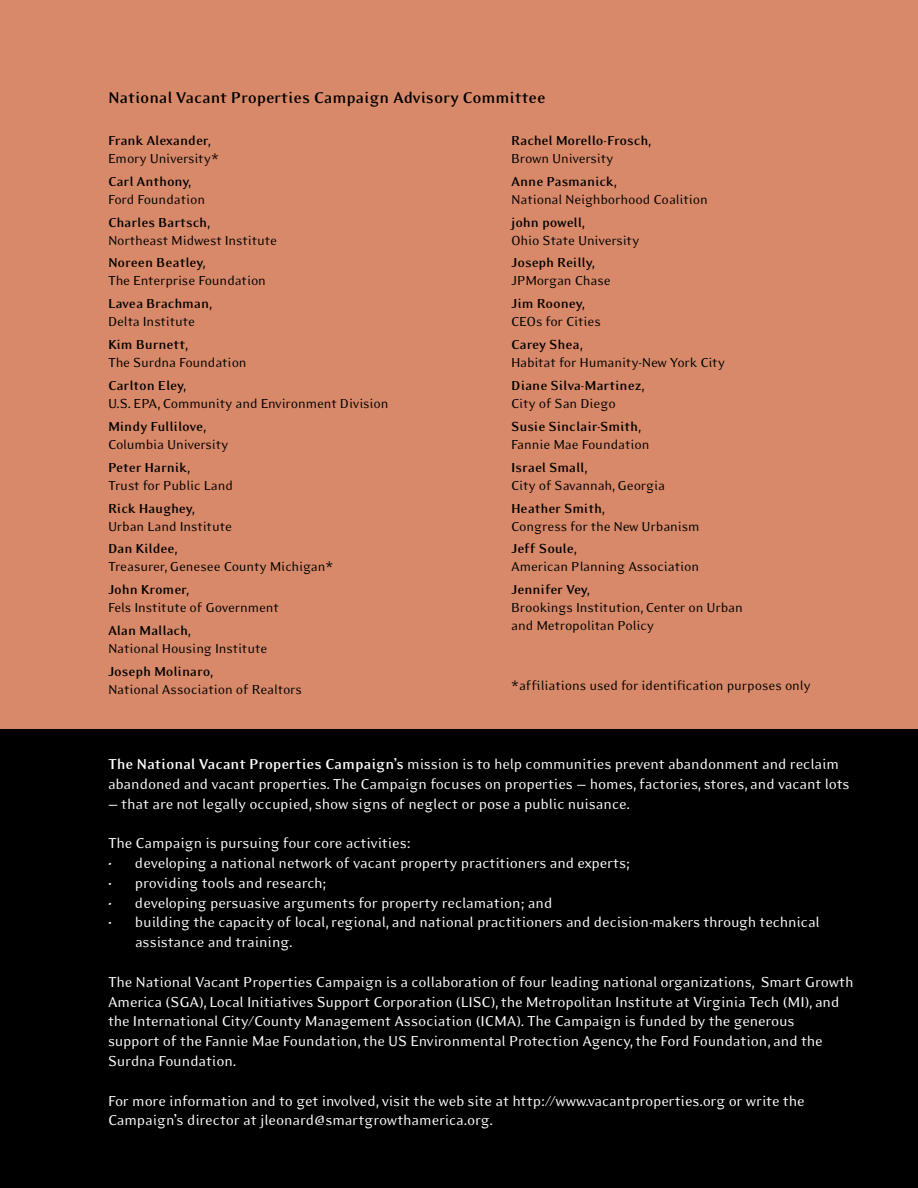
<style>
.page{position:relative;width:918px;height:1188px;background:#fff}
.page>*{position:absolute;margin:0;border:0;box-sizing:border-box;transform-origin:0 0}
.t1{font:700 18px "Eidetic Modern";letter-spacing:-.01em;color:#000}
.t2{font:16.5px/19.8px "Eidetic Modern";letter-spacing:-.01em;color:#fff}
.t3{font:15px/18px "Eidetic Modern";letter-spacing:-.01em;color:#000}
.t4{font:700 15px/18px "Eidetic Modern";letter-spacing:-.01em;color:#000}
.s1{font-weight:700}
.s2{font-weight:400}
</style>
<div class="page">
<div style="left:0;top:0;width:918px;height:729px;background:#d88969"></div>
<div style="left:0;top:729px;width:918px;height:459px;background:#000"></div>
<p class="t1" style="left:108px;top:88px;width:439px">National Vacant Properties Campaign Advisory Committee</p>
<p class="t3" style="left:108px;top:131px;width:112px"><span class="s1">Frank Alexander,<br></span>Emory University*</p>
<p class="t3" style="left:108px;top:172px;width:99px"><span class="s1">Carl Anthony,<br></span>Ford Foundation</p>
<p class="t3" style="left:108px;top:213px;width:171px"><span class="s1">Charles Bartsch,<br></span>Northeast Midwest Institute</p>
<p class="t3" style="left:108px;top:254px;width:160px"><span class="s1">Noreen Beatley,<br></span>The Enterprise Foundation</p>
<p class="t4" style="left:108px;top:295px;width:106px">Lavea Brachman,<br><span class="s2">Delta Institute</span></p>
<p class="t3" style="left:108px;top:336px;width:140px"><span class="s1">Kim Burnett,<br></span>The Surdna Foundation</p>
<p class="t3" style="left:108px;top:376px;width:282px"><span class="s1">Carlton Eley,<br></span>U.S. EPA, Community and Environment Division</p>
<p class="t3" style="left:108px;top:417px;width:122px"><span class="s1">Mindy Fullilove,<br></span>Columbia University</p>
<p class="t3" style="left:108px;top:458px;width:127px"><span class="s1">Peter Harnik,<br></span>Trust for Public Land</p>
<p class="t3" style="left:108px;top:499px;width:125px"><span class="s1">Rick Haughey,<br></span>Urban Land Institute</p>
<p class="t3" style="left:108px;top:540px;width:227px"><span class="s1">Dan Kildee,<br></span>Treasurer, Genesee County Michigan*</p>
<p class="t3" style="left:108px;top:581px;width:172px"><span class="s1">John Kromer,<br></span>Fels Institute of Government</p>
<p class="t3" style="left:108px;top:622px;width:161px"><span class="s1">Alan Mallach,<br></span>National Housing Institute</p>
<p class="t3" style="left:108px;top:662px;width:195px"><span class="s1">Joseph Molinaro,<br></span>National Association of Realtors</p>
<p class="t4" style="left:511px;top:131px;width:142px">Rachel Morello-Frosch,<br><span class="s2">Brown University</span></p>
<p class="t3" style="left:511px;top:172px;width:198px"><span class="s1">Anne Pasmanick,<br></span>National Neighborhood Coalition</p>
<p class="t3" style="left:511px;top:213px;width:130px"><span class="s1">john powell,<br></span>Ohio State University</p>
<p class="t4" style="left:511px;top:254px;width:101px">Joseph Reilly,<br><span class="s2">JPMorgan Chase</span></p>
<p class="t3" style="left:511px;top:295px;width:91px"><span class="s1">Jim Rooney,<br></span>CEOs for Cities</p>
<p class="t3" style="left:511px;top:336px;width:215px"><span class="s1">Carey Shea,<br></span>Habitat for Humanity-New York City</p>
<p class="t4" style="left:511px;top:376px;width:135px">Diane Silva-Martinez,<br><span class="s2">City of San Diego</span></p>
<p class="t4" style="left:511px;top:417px;width:140px">Susie Sinclair-Smith,<br><span class="s2">Fannie Mae Foundation</span></p>
<p class="t3" style="left:511px;top:458px;width:156px"><span class="s1">Israel Small,<br></span>City of Savannah, Georgia</p>
<p class="t3" style="left:511px;top:499px;width:190px"><span class="s1">Heather Smith,<br></span>Congress for the New Urbanism</p>
<p class="t3" style="left:511px;top:540px;width:190px"><span class="s1">Jeff Soule,<br></span>American Planning Association</p>
<p class="t3" style="left:511px;top:581px;width:233px"><span class="s1">Jennifer Vey,<br></span>Brookings Institution, Center on Urban and Metropolitan Policy</p>
<p class="t3" style="left:511px;top:676px;width:301px">*affiliations used for identification purposes only</p>
<p class="t2" style="left:108px;top:754px;width:743px"><span class="s1">The National Vacant Properties Campaign’s</span> mission is to help communities prevent abandonment and reclaim abandoned and vacant properties. The Campaign focuses on properties — homes, factories, stores, and vacant lots</p>
<p class="t2" style="left:108px;top:794px;width:524px">— that are not legally occupied, show signs of neglect or pose a public nuisance.</p>
<p class="t2" style="left:108px;top:833px;width:304px">The Campaign is pursuing four core activities:</p>
<p class="t2" style="left:108px;top:853px;width:524px">• developing a national network of vacant property practitioners and experts;</p>
<p class="t2" style="left:108px;top:873px;width:220px">• providing tools and research;</p>
<p class="t2" style="left:108px;top:893px;width:446px">• developing persuasive arguments for property reclamation; and</p>
<p class="t2" style="left:135px;top:912px;width:686px;text-indent:-27px">• building the capacity of local, regional, and national practitioners and decision-makers through technical assistance and training.</p>
<p class="t2" style="left:108px;top:972px;width:747px">The National Vacant Properties Campaign is a collaboration of four leading national organizations, Smart Growth America (SGA), Local Initiatives Support Corporation (LISC), the Metropolitan Institute at Virginia Tech (MI), and the International City/County Management Association (ICMA). The Campaign is funded by the generous<br>support of the Fannie Mae Foundation, the US Environmental Protection Agency, the Ford Foundation, and the Surdna Foundation.</p>
<p class="t2" style="left:108px;top:1091px;width:698px">For more information and to get involved, visit the web site at http://www.vacantproperties.org or write the<br>Campaign’s director at jleonard@smartgrowthamerica.org.</p>
</div>
